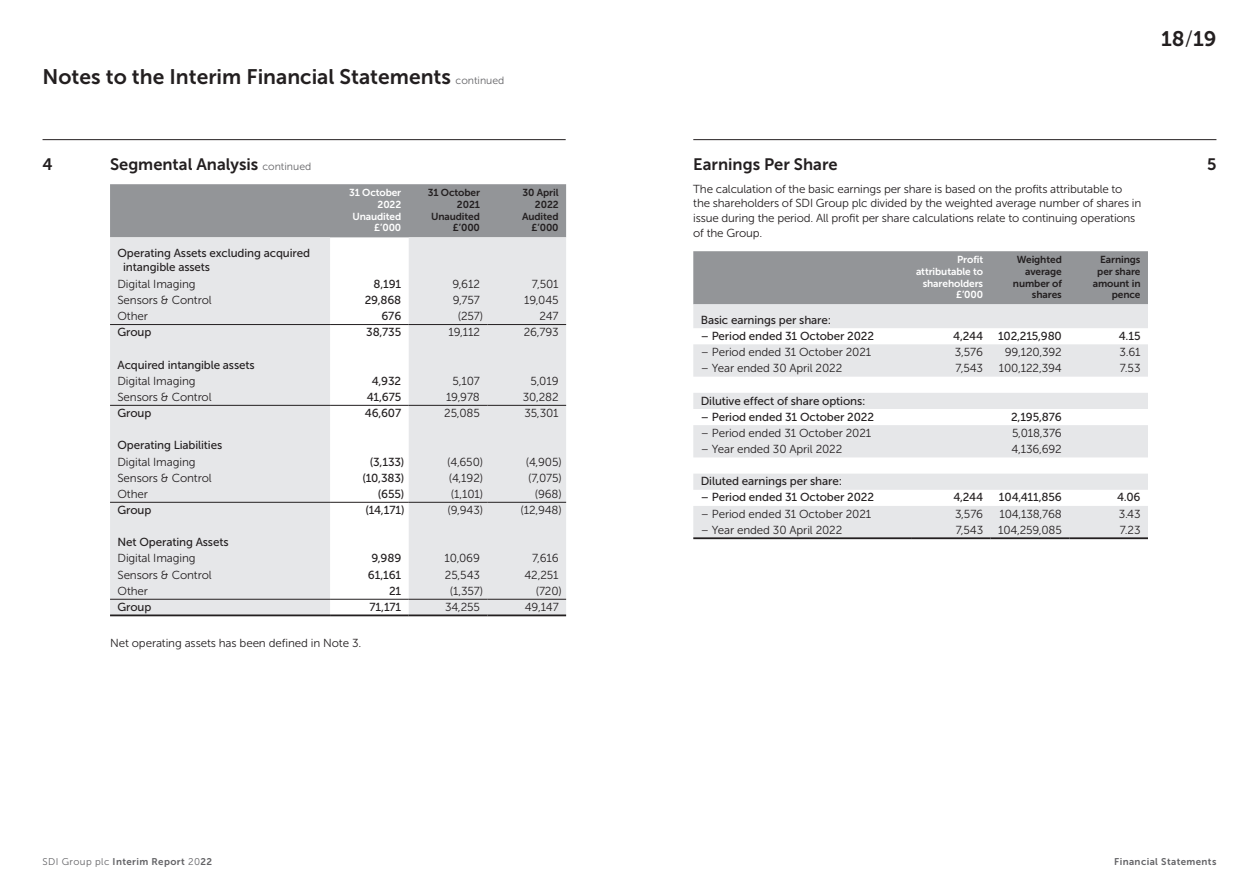
<style>
.page{position:relative;width:1259px;height:893px;background:#fff}
.page>*{position:absolute;margin:0;border:0;box-sizing:border-box;transform-origin:0 0}
.t1{font:21px "Museo Sans 700";color:#231f20}
.t2{font:16.5px "Museo Sans 700";color:#231f20}
.t3{font:11.7px/14.5px "Museo Sans 300";letter-spacing:-.01em;color:#231f20}
.t4{font:11.7px/14.5px "Museo Sans 500";letter-spacing:-.01em;color:#231f20}
.t5{font:10.2px/11.6px "Museo Sans 700";letter-spacing:-.01em;color:#231f20;text-align:right}
.t6{font:10.2px/11.6px "Museo Sans 700";letter-spacing:-.01em;color:#fff;text-align:right}
.t7{font:9.75px "Museo Sans 700";letter-spacing:.04em;color:#636366}
.s1{font-family:"Museo Sans 300";font-size:10.5px;color:#636366}
.s2{font-family:"Museo Sans 300"}
</style>
<div class="page">
<hr style="left:693px;top:139px;width:523px;height:1px;background:#231f20">
<div style="left:693px;top:251px;width:455px;height:53px;background:#939598"></div>
<svg style="left:693px;top:304px;width:455px;height:233px;fill:#e6e7e9"></svg>
<hr style="left:693px;top:537px;width:219px;height:2px;background:#231f20">
<hr style="left:912px;top:537px;width:78px;height:2px;background:#231f20">
<hr style="left:990px;top:537px;width:79px;height:2px;background:#231f20">
<hr style="left:1069px;top:537px;width:79px;height:2px;background:#231f20">
<hr style="left:43px;top:139px;width:523px;height:1px;background:#231f20">
<div style="left:110px;top:184px;width:456px;height:53px;background:#939598"></div>
<svg style="left:110px;top:237px;width:456px;height:377px;fill:#e6e7e9"></svg>
<hr style="left:110px;top:324px;width:220px;height:1px;background:#231f20">
<hr style="left:330px;top:324px;width:79px;height:1px;background:#231f20">
<hr style="left:409px;top:324px;width:78px;height:1px;background:#231f20">
<hr style="left:487px;top:324px;width:79px;height:1px;background:#231f20">
<hr style="left:110px;top:599px;width:220px;height:1px;background:#231f20">
<hr style="left:330px;top:599px;width:79px;height:1px;background:#231f20">
<hr style="left:409px;top:599px;width:78px;height:1px;background:#231f20">
<hr style="left:487px;top:599px;width:79px;height:1px;background:#231f20">
<hr style="left:110px;top:405px;width:220px;height:1px;background:#231f20">
<hr style="left:330px;top:405px;width:79px;height:1px;background:#231f20">
<hr style="left:409px;top:405px;width:78px;height:1px;background:#231f20">
<hr style="left:487px;top:405px;width:79px;height:1px;background:#231f20">
<hr style="left:110px;top:502px;width:220px;height:1px;background:#231f20">
<hr style="left:330px;top:502px;width:79px;height:1px;background:#231f20">
<hr style="left:409px;top:502px;width:78px;height:1px;background:#231f20">
<hr style="left:487px;top:502px;width:79px;height:1px;background:#231f20">
<hr style="left:110px;top:614px;width:220px;height:2px;background:#231f20">
<hr style="left:330px;top:614px;width:79px;height:2px;background:#231f20">
<hr style="left:409px;top:614px;width:78px;height:2px;background:#231f20">
<hr style="left:487px;top:614px;width:79px;height:2px;background:#231f20">
<h1 class="t1" style="left:43px;top:65px;width:463px">Notes to the Interim Financial Statements <span class="s1">continued</span></h1>
<h2 class="t2" style="left:43px;top:155px;width:12px">4</h2>
<h2 class="t2" style="left:110px;top:155px;width:203px">Segmental Analysis <span class="s1">continued</span></h2>
<p class="t6" style="left:349px;top:187px;width:54px">31 October<br>2022<br>Unaudited £’000</p>
<p class="t5" style="left:428px;top:187px;width:54px">31 October<br>2021<br>Unaudited £’000</p>
<p class="t5" style="left:522px;top:187px;width:38px">30 April<br>2022<br>Audited £’000</p>
<p class="t4" style="left:123px;top:246px;width:188px;text-indent:-6px">Operating Assets excluding acquired intangible assets</p>
<p class="t3" style="left:117px;top:277px;width:80px">Digital Imaging</p>
<p class="t4" style="left:373px;top:276px;width:29px">8,191</p>
<p class="t3" style="left:452px;top:277px;width:29px">9,612</p>
<p class="t3" style="left:532px;top:277px;width:28px">7,501</p>
<p class="t3" style="left:117px;top:293px;width:96px">Sensors &amp; Control</p>
<p class="t4" style="left:365px;top:293px;width:38px">29,868</p>
<p class="t3" style="left:453px;top:293px;width:29px">9,757</p>
<p class="t3" style="left:524px;top:293px;width:36px">19,045</p>
<p class="t3" style="left:117px;top:309px;width:32px">Other</p>
<p class="t4" style="left:381px;top:309px;width:21px">676</p>
<p class="t3" style="left:458px;top:309px;width:27px">(257)</p>
<p class="t3" style="left:539px;top:309px;width:21px">247</p>
<p class="t4" style="left:117px;top:325px;width:35px">Group</p>
<p class="t4" style="left:366px;top:325px;width:37px">38,735</p>
<p class="t3" style="left:448px;top:325px;width:33px">19,112</p>
<p class="t3" style="left:524px;top:325px;width:36px">26,793</p>
<p class="t4" style="left:117px;top:357px;width:139px">Acquired intangible assets</p>
<p class="t3" style="left:117px;top:373px;width:80px">Digital Imaging</p>
<p class="t4" style="left:372px;top:373px;width:31px">4,932</p>
<p class="t3" style="left:452px;top:373px;width:29px">5,107</p>
<p class="t3" style="left:530px;top:373px;width:30px">5,019</p>
<p class="t3" style="left:117px;top:390px;width:96px">Sensors &amp; Control</p>
<p class="t4" style="left:367px;top:390px;width:36px">41,675</p>
<p class="t3" style="left:446px;top:390px;width:35px">19,978</p>
<p class="t3" style="left:523px;top:390px;width:37px">30,282</p>
<p class="t4" style="left:117px;top:406px;width:35px">Group</p>
<p class="t4" style="left:365px;top:406px;width:38px">46,607</p>
<p class="t3" style="left:444px;top:406px;width:37px">25,085</p>
<p class="t3" style="left:524px;top:406px;width:36px">35,301</p>
<p class="t4" style="left:117px;top:438px;width:106px">Operating Liabilities</p>
<p class="t3" style="left:117px;top:454px;width:80px">Digital Imaging</p>
<p class="t4" style="left:370px;top:454px;width:36px">(3,133)</p>
<p class="t3" style="left:447px;top:454px;width:37px">(4,650)</p>
<p class="t3" style="left:526px;top:454px;width:38px">(4,905)</p>
<p class="t3" style="left:117px;top:470px;width:96px">Sensors &amp; Control</p>
<p class="t4" style="left:362px;top:470px;width:44px">(10,383)</p>
<p class="t3" style="left:449px;top:470px;width:36px">(4,192)</p>
<p class="t3" style="left:528px;top:470px;width:35px">(7,075)</p>
<p class="t3" style="left:117px;top:487px;width:32px">Other</p>
<p class="t4" style="left:378px;top:487px;width:28px">(655)</p>
<p class="t3" style="left:451px;top:487px;width:34px">(1,101)</p>
<p class="t3" style="left:535px;top:487px;width:29px">(968)</p>
<p class="t4" style="left:117px;top:503px;width:35px">Group</p>
<p class="t4" style="left:365px;top:503px;width:40px">(14,171)</p>
<p class="t3" style="left:447px;top:503px;width:37px">(9,943)</p>
<p class="t3" style="left:520px;top:503px;width:43px">(12,948)</p>
<p class="t4" style="left:117px;top:535px;width:113px">Net Operating Assets</p>
<p class="t3" style="left:117px;top:551px;width:80px">Digital Imaging</p>
<p class="t4" style="left:371px;top:551px;width:31px">9,989</p>
<p class="t3" style="left:444px;top:551px;width:37px">10,069</p>
<p class="t3" style="left:532px;top:551px;width:28px">7,616</p>
<p class="t3" style="left:117px;top:567px;width:96px">Sensors &amp; Control</p>
<p class="t4" style="left:368px;top:567px;width:35px">61,161</p>
<p class="t3" style="left:445px;top:567px;width:37px">25,543</p>
<p class="t3" style="left:524px;top:567px;width:36px">42,251</p>
<p class="t3" style="left:117px;top:584px;width:32px">Other</p>
<p class="t4" style="left:389px;top:583px;width:14px">21</p>
<p class="t3" style="left:450px;top:584px;width:35px">(1,357)</p>
<p class="t3" style="left:536px;top:584px;width:28px">(720)</p>
<p class="t4" style="left:117px;top:600px;width:35px">Group</p>
<p class="t4" style="left:369px;top:600px;width:33px">71,171</p>
<p class="t3" style="left:445px;top:600px;width:36px">34,255</p>
<p class="t3" style="left:525px;top:600px;width:35px">49,147</p>
<p class="t3" style="left:110px;top:636px;width:253px">Net operating assets has been defined in Note 3.</p>
<h1 class="t1" style="left:1161px;top:27px;width:57px">18<span class="s2">/</span>19</h1>
<h2 class="t2" style="left:693px;top:155px;width:146px">Earnings Per Share</h2>
<h2 class="t2" style="left:1207px;top:155px;width:11px">5</h2>
<p class="t3" style="left:693px;top:182px;width:449px">The calculation of the basic earnings per share is based on the profits attributable to the shareholders of SDI Group plc divided by the weighted average number of shares in issue during the period. All profit per share calculations relate to continuing operations of the Group.</p>
<p class="t6" style="left:916px;top:254px;width:69px">Profit attributable to shareholders £’000</p>
<p class="t5" style="left:1013px;top:254px;width:50px">Weighted average number of shares</p>
<p class="t5" style="left:1092px;top:254px;width:49px">Earnings per share amount in pence</p>
<p class="t4" style="left:701px;top:312px;width:132px">Basic earnings per share:</p>
<p class="t4" style="left:701px;top:329px;width:175px">– Period ended 31 October 2022</p>
<p class="t4" style="left:953px;top:329px;width:31px">4,244</p>
<p class="t4" style="left:998px;top:329px;width:65px">102,215,980</p>
<p class="t4" style="left:1119px;top:329px;width:23px">4.15</p>
<p class="t3" style="left:701px;top:345px;width:172px">– Period ended 31 October 2021</p>
<p class="t3" style="left:955px;top:345px;width:30px">3,576</p>
<p class="t3" style="left:1005px;top:345px;width:58px">99,120,392</p>
<p class="t3" style="left:1119px;top:345px;width:22px">3.61</p>
<p class="t3" style="left:701px;top:361px;width:143px">– Year ended 30 April 2022</p>
<p class="t3" style="left:955px;top:361px;width:29px">7,543</p>
<p class="t3" style="left:998px;top:361px;width:65px">100,122,394</p>
<p class="t3" style="left:1119px;top:361px;width:22px">7.53</p>
<p class="t4" style="left:701px;top:393px;width:166px">Dilutive effect of share options:</p>
<p class="t4" style="left:701px;top:409px;width:175px">– Period ended 31 October 2022</p>
<p class="t4" style="left:1011px;top:409px;width:52px">2,195,876</p>
<p class="t3" style="left:701px;top:426px;width:172px">– Period ended 31 October 2021</p>
<p class="t3" style="left:1012px;top:426px;width:51px">5,018,376</p>
<p class="t3" style="left:701px;top:442px;width:143px">– Year ended 30 April 2022</p>
<p class="t3" style="left:1011px;top:442px;width:52px">4,136,692</p>
<p class="t4" style="left:701px;top:474px;width:143px">Diluted earnings per share:</p>
<p class="t4" style="left:701px;top:490px;width:175px">– Period ended 31 October 2022</p>
<p class="t4" style="left:953px;top:490px;width:31px">4,244</p>
<p class="t4" style="left:999px;top:490px;width:64px">104,411,856</p>
<p class="t4" style="left:1117px;top:490px;width:25px">4.06</p>
<p class="t3" style="left:701px;top:506px;width:172px">– Period ended 31 October 2021</p>
<p class="t3" style="left:955px;top:506px;width:30px">3,576</p>
<p class="t3" style="left:999px;top:506px;width:64px">104,138,768</p>
<p class="t3" style="left:1119px;top:506px;width:23px">3.43</p>
<p class="t3" style="left:701px;top:522px;width:143px">– Year ended 30 April 2022</p>
<p class="t3" style="left:955px;top:522px;width:29px">7,543</p>
<p class="t3" style="left:998px;top:522px;width:65px">104,259,085</p>
<p class="t3" style="left:1119px;top:522px;width:22px">7.23</p>
<p class="t7" style="left:43px;top:856px;width:171px"><span class="s2">SDI Group plc</span> Interim Report <span class="s2">20</span>22</p>
<p class="t7" style="left:1114px;top:856px;width:104px">Financial Statements</p>
</div>
